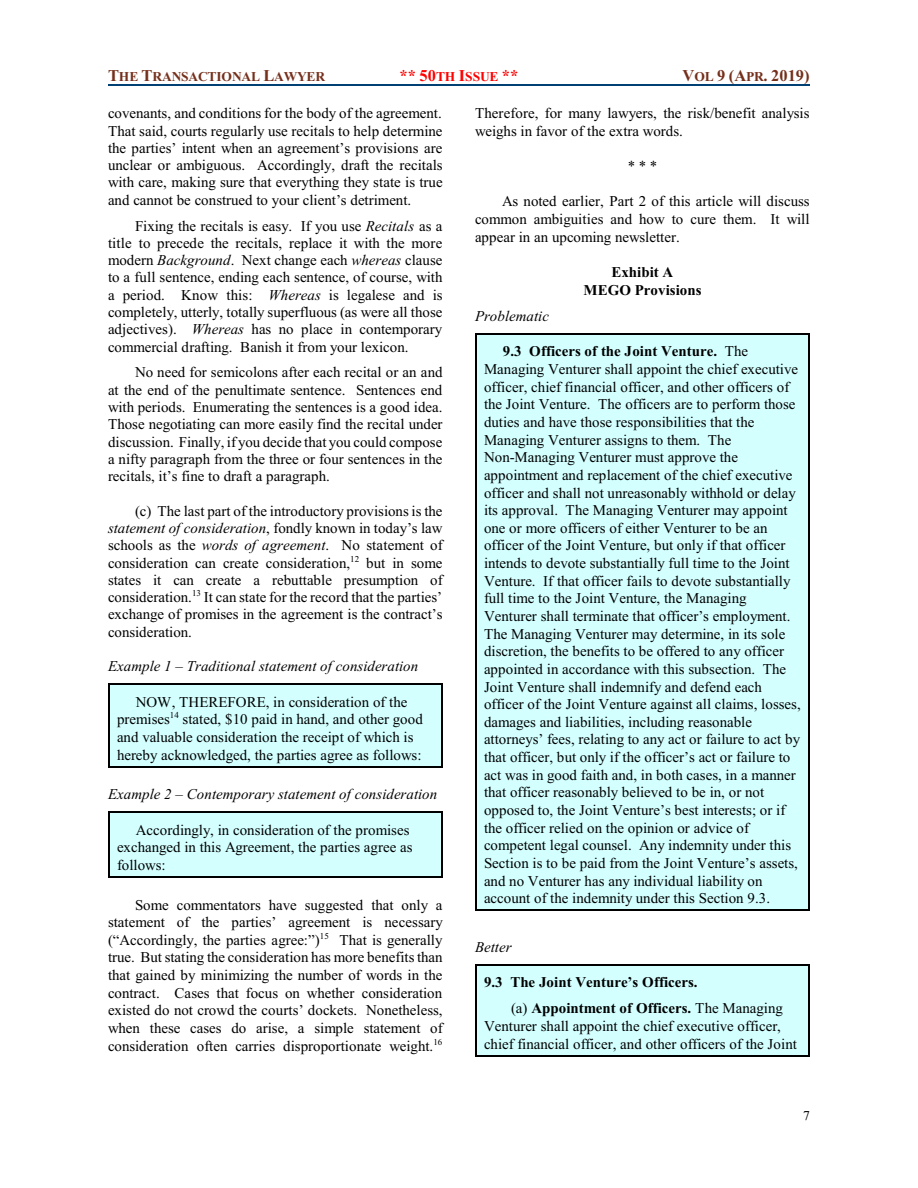
<style>
.page{position:relative;width:918px;height:1188px;background:#fff}
.page>*{position:absolute;margin:0;border:0;box-sizing:border-box;transform-origin:0 0}
.t1{font:700 16.5px "Times New Roman";color:#75301c}
.t2{font:700 16.5px "Times New Roman";color:#f00}
.t3{font:15px/17.7px "Times New Roman";color:#000;text-align:justify}
.t4{font:italic 15px "Times New Roman";color:#000}
.t5{font:700 15px/17.4px "Times New Roman";color:#000;text-align:center}
.t6{font:700 13.5px "Times New Roman";letter-spacing:-.015em;color:#75301c}
.t7{font:13.5px "Times New Roman";color:#000}
.s1{font-size:16.5px}
.s2{font-size:13.5px}
.s3{font-style:italic}
.s4{font-weight:700}
.s5{font-weight:400}
</style>
<div class="page">
<hr style="left:108px;top:84px;width:702px;height:2px;background:#004073">
<div style="left:108px;top:684px;width:335px;height:84px;background:#d4ffff"></div>
<hr style="left:108px;top:684px;width:1px;height:84px;background:#000">
<hr style="left:441px;top:684px;width:2px;height:84px;background:#000">
<hr style="left:108px;top:684px;width:335px;height:1px;background:#000">
<hr style="left:108px;top:766px;width:335px;height:2px;background:#000">
<div style="left:108px;top:812px;width:335px;height:66px;background:#d4ffff"></div>
<hr style="left:108px;top:812px;width:1px;height:66px;background:#000">
<hr style="left:441px;top:812px;width:2px;height:66px;background:#000">
<hr style="left:108px;top:812px;width:335px;height:1px;background:#000">
<hr style="left:108px;top:877px;width:335px;height:1px;background:#000">
<div style="left:475px;top:333px;width:335px;height:578px;background:#d4ffff"></div>
<hr style="left:475px;top:333px;width:1px;height:578px;background:#000">
<hr style="left:809px;top:333px;width:1px;height:578px;background:#000">
<hr style="left:475px;top:333px;width:335px;height:1px;background:#000">
<hr style="left:475px;top:910px;width:335px;height:1px;background:#000">
<div style="left:475px;top:964px;width:335px;height:93px;background:#d4ffff"></div>
<hr style="left:475px;top:964px;width:1px;height:93px;background:#000">
<hr style="left:809px;top:964px;width:1px;height:93px;background:#000">
<hr style="left:475px;top:964px;width:335px;height:1px;background:#000">
<hr style="left:475px;top:1055px;width:335px;height:2px;background:#000">
<p class="t6" style="left:108px;top:72px;width:219px"><span class="s1">T</span>HE <span class="s1">T</span>RANSACTIONAL <span class="s1">L</span>AWYER</p>
<p class="t2" style="left:400px;top:69px;width:120px">** 50<span class="s2">TH</span> I<span class="s2">SSUE</span> **</p>
<p class="t1" style="left:683px;top:69px;width:129px">V<span class="s2">OL</span> 9 (A<span class="s2">PR</span>. 2019)</p>
<p class="t3" style="left:108px;top:106px;width:336px;line-height:17.2px">covenants, and conditions for the body of the agreement.<br>That said, courts regularly use recitals to help determine the parties’ intent when an agreement’s provisions are unclear or ambiguous. Accordingly, draft the recitals with care, making sure that everything they state is true and cannot be construed to your client’s detriment.</p>
<p class="t3" style="left:108px;top:218px;width:336px;line-height:17.2px;text-indent:27px">Fixing the recitals is easy. If you use <span class="s3">Recitals</span> as a title to precede the recitals, replace it with the more modern <span class="s3">Background</span>. Next change each <span class="s3">whereas</span> clause to a full sentence, ending each sentence, of course, with a period. Know this: <span class="s3">Whereas</span> is legalese and is completely, utterly, totally superfluous (as were all those adjectives). <span class="s3">Whereas</span> has no place in contemporary commercial drafting. Banish it from your lexicon.</p>
<p class="t3" style="left:108px;top:365px;width:336px;line-height:17.2px;text-indent:27px">No need for semicolons after each recital or an and at the end of the penultimate sentence. Sentences end with periods. Enumerating the sentences is a good idea.<br>Those negotiating can more easily find the recital under discussion. Finally, if you decide that you could compose a nifty paragraph from the three or four sentences in the recitals, it’s fine to draft a paragraph.</p>
<p class="t3" style="left:108px;top:503px;width:336px;line-height:17.2px;text-indent:27px">(c) The last part of the introductory provisions is the <span class="s3">statement of consideration</span>, fondly known in today’s law schools as the <span class="s3">words of agreement</span>. No statement of consideration can create consideration,<sup>12</sup> but in some states it can create a rebuttable presumption of consideration.<sup>13</sup> It can state for the record that the parties’ exchange of promises in the agreement is the contract’s consideration.</p>
<p class="t4" style="left:108px;top:661px;width:312px">Example 1 – Traditional statement of consideration</p>
<p class="t3" style="left:117px;top:694px;width:307px;text-align:left;text-indent:19px">NOW, THEREFORE, in consideration of the premises<sup>14</sup> stated, $10 paid in hand, and other good and valuable consideration the receipt of which is hereby acknowledged, the parties agree as follows:</p>
<p class="t4" style="left:108px;top:789px;width:331px">Example 2 – Contemporary statement of consideration</p>
<p class="t3" style="left:117px;top:822px;width:297px;text-align:left;text-indent:19px">Accordingly, in consideration of the promises exchanged in this Agreement, the parties agree as follows:</p>
<p class="t3" style="left:108px;top:897px;width:336px;text-indent:27px">Some commentators have suggested that only a statement of the parties’ agreement is necessary (“Accordingly, the parties agree:”)<sup>15</sup> That is generally true. But stating the consideration has more benefits than that gained by minimizing the number of words in the contract. Cases that focus on whether consideration existed do not crowd the courts’ dockets. Nonetheless, when these cases do arise, a simple statement of consideration often carries disproportionate weight.<sup>16</sup></p>
<p class="t3" style="left:475px;top:106px;width:336px">Therefore, for many lawyers, the risk/benefit analysis weighs in favor of the extra words.</p>
<p class="t3" style="left:628px;top:159px;width:31px">* * *</p>
<p class="t3" style="left:475px;top:194px;width:336px;text-indent:27px">As noted earlier, Part 2 of this article will discuss common ambiguities and how to cure them. It will appear in an upcoming newsletter.</p>
<p class="t5" style="left:584px;top:265px;width:119px">Exhibit A<br>MEGO Provisions</p>
<p class="t4" style="left:475px;top:310px;width:76px">Problematic</p>
<p class="t3" style="left:484px;top:344px;width:318px;text-align:left;text-indent:19px"><span class="s4">9.3 Officers of the Joint Venture.</span> The Managing Venturer shall appoint the chief executive officer, chief financial officer, and other officers of the Joint Venture. The officers are to perform those duties and have those responsibilities that the Managing Venturer assigns to them. The Non-Managing Venturer must approve the appointment and replacement of the chief executive officer and shall not unreasonably withhold or delay its approval. The Managing Venturer may appoint one or more officers of either Venturer to be an officer of the Joint Venture, but only if that officer intends to devote substantially full time to the Joint Venture. If that officer fails to devote substantially full time to the Joint Venture, the Managing Venturer shall terminate that officer’s employment.<br>The Managing Venturer may determine, in its sole discretion, the benefits to be offered to any officer appointed in accordance with this subsection. The Joint Venture shall indemnify and defend each officer of the Joint Venture against all claims, losses, damages and liabilities, including reasonable attorneys’ fees, relating to any act or failure to act by that officer, but only if the officer’s act or failure to act was in good faith and, in both cases, in a manner that officer reasonably believed to be in, or not opposed to, the Joint Venture’s best interests; or if the officer relied on the opinion or advice of competent legal counsel. Any indemnity under this Section is to be paid from the Joint Venture’s assets, and no Venturer has any individual liability on account of the indemnity under this Section 9.3.</p>
<p class="t4" style="left:475px;top:941px;width:38px">Better</p>
<p class="t5" style="left:511px;top:971px;width:273px;line-height:26.1px;text-align:left;text-indent:-27px">9.3 The Joint Venture’s Officers.<br><span class="s5">(a)</span> Appointment of Officers. <span class="s5">The Managing</span></p>
<p class="t3" style="left:484px;top:1019px;width:314px">Venturer shall appoint the chief executive officer, chief financial officer, and other officers of the Joint</p>
<p class="t7" style="left:803px;top:1111px;width:8px">7</p>
</div>
